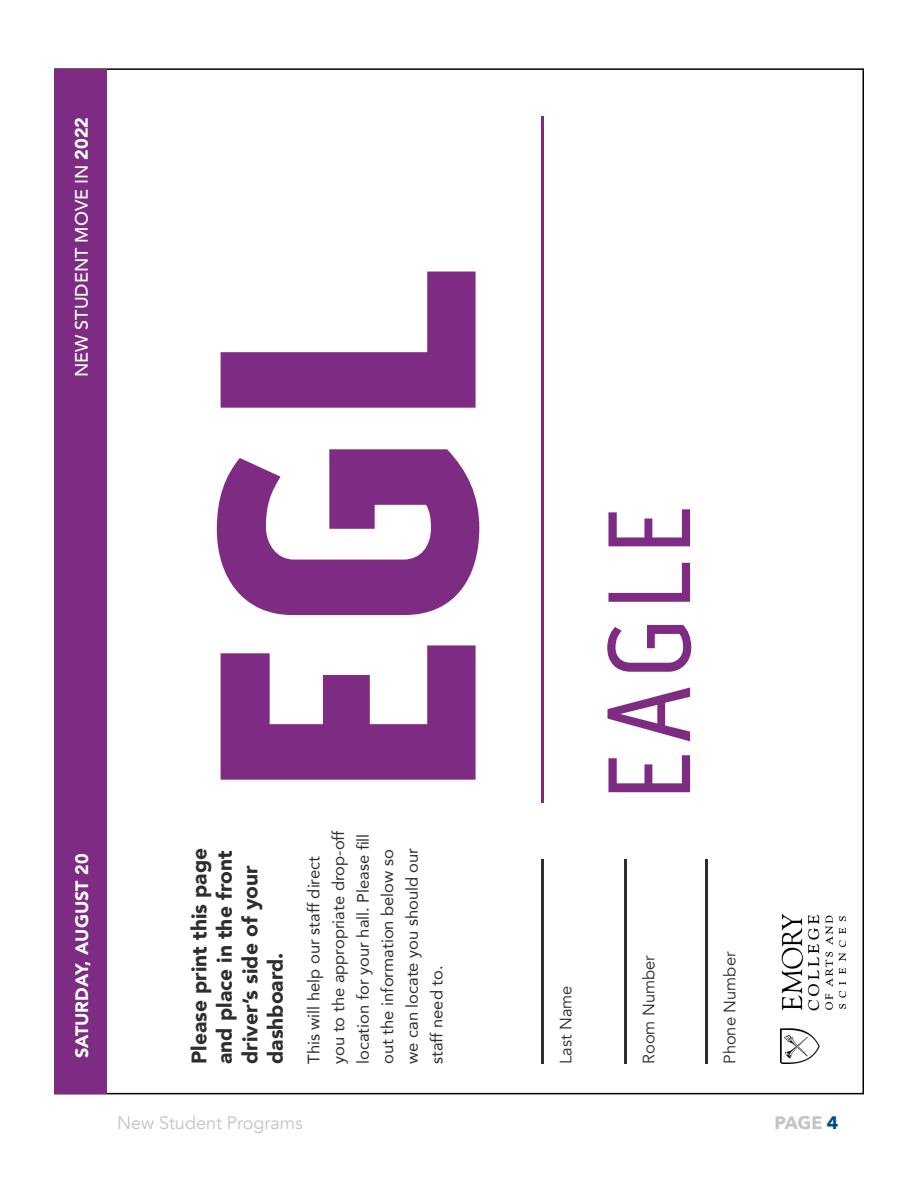
<style>
.page{position:relative;width:918px;height:1188px;background:#fff}
.page>*{position:absolute;margin:0;border:0;box-sizing:border-box;transform-origin:0 0}
.t1{font:900 375px "Pill Gothic 300 mg";color:#7d2b83}
.t2{font:120px "Pill Gothic 300 mg";letter-spacing:.05em;color:#7d2b83}
.t3{font:900 21px/25.5px "Avenir";color:#2e2e2f}
.t4{font:500 18px "Avenir";color:#fff}
.t5{font:18px "Avenir";color:#c2c4c6}
.t6{font:900 18px "Avenir";color:#fff}
.t7{font:700 18px "Avenir Next";color:#c2c4c6}
.t8{font:16.5px/24.6px "Avenir";color:#2e2e2f}
.t9{font:16.5px "Avenir";color:#2e2e2f}
.s1{font-weight:900}
.s2{color:#004b8d}
</style>
<div class="page">
<hr style="left:541px;top:116px;width:2px;height:686px;background:#7d2b83">
<div style="left:55px;top:69px;width:52px;height:1025px;background:#7d2b83"></div>
<hr style="left:541px;top:859px;width:2px;height:205px;background:#2e2e2f">
<hr style="left:705px;top:859px;width:2px;height:205px;background:#2e2e2f">
<hr style="left:624px;top:859px;width:2px;height:205px;background:#2e2e2f">
<img style="left:781px;top:915px;width:64px;height:149px">
<p class="t4" style="left:66px;top:377px;width:262px;rotate:-90deg">NEW STUDENT MOVE IN <span class="s1">2022</span></p>
<h1 class="t1" style="left:124px;top:802px;width:535px;rotate:-90deg">EGL</h1>
<p class="t6" style="left:67px;top:1058px;width:206px;rotate:-90deg">SATURDAY, AUGUST 20</p>
<p class="t3" style="left:186px;top:1064px;width:217px;rotate:-90deg">Please print this page and place in the front driver’s side of your dashboard.</p>
<p class="t8" style="left:301px;top:1064px;width:235px;rotate:-90deg">This will help our staff direct you to the appropriate drop-off location for your hall. Please fill out the information below so we can locate you should our staff need to.</p>
<p class="t5" style="left:117px;top:1112px;width:187px">New Student Programs</p>
<h2 class="t2" style="left:580px;top:802px;width:300px;rotate:-90deg">EAGLE</h2>
<p class="t9" style="left:556px;top:1064px;width:80px;rotate:-90deg">Last Name</p>
<p class="t9" style="left:639px;top:1064px;width:110px;rotate:-90deg">Room Number</p>
<p class="t9" style="left:720px;top:1064px;width:114px;rotate:-90deg">Phone Number</p>
<p class="t7" style="left:774px;top:1107px;width:66px">PAGE <span class="s2">4</span></p>
</div>
